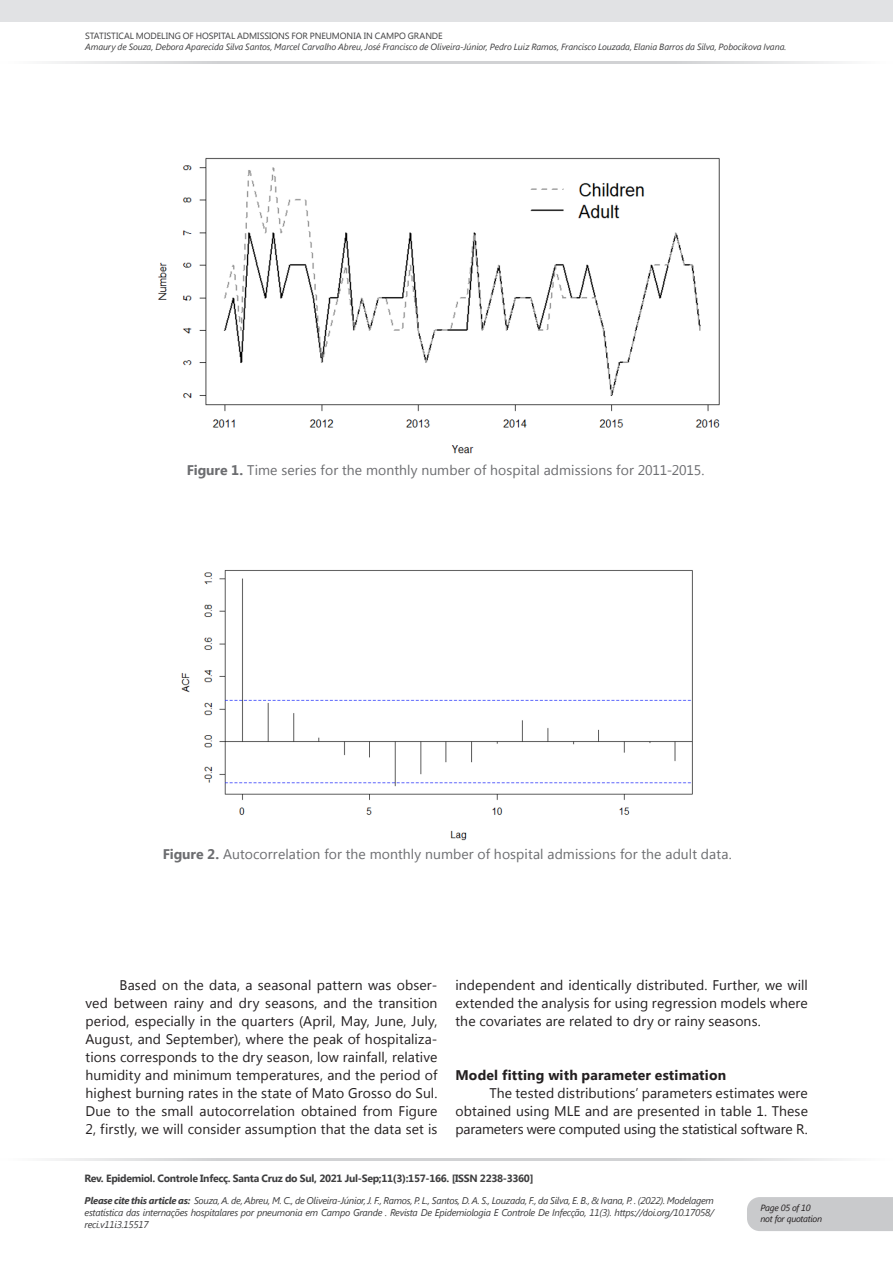
<style>
.page{position:relative;width:893px;height:1263px;background:#fff}
.page>*{position:absolute;margin:0;border:0;box-sizing:border-box;transform-origin:0 0}
.texto_ok{font:13.95px/18px "Segoe UI";letter-spacing:.005em;color:#231f20;text-align:justify}
.TABELA{font:13.95px "Segoe UI";letter-spacing:.01em;color:#6c6d70}
.texto_ok-2{font:700 13.95px "Segoe UI";letter-spacing:.01em;color:#231f20}
.t1{font:700 10.5px "Segoe UI";letter-spacing:-.03em;color:#3e3e3f}
.t2{font:italic 9.75px/11.7px "Segoe UI";letter-spacing:-.03em;color:#3e3e3f;text-align:justify}
.t3{font:italic 9px "Segoe UI";letter-spacing:-.01em;color:#3e3e3f}
.t4{font:9px "Segoe UI";letter-spacing:-.005em;color:#3e3e3f}
.t5{font:italic 9px "Segoe UI";letter-spacing:-.03em;color:#231f20}
.s1{font-weight:700}
</style>
<div class="page">
<hr style="left:0;top:61px;width:447px;height:3px;background:#d1d2d4">
<hr style="left:446px;top:61px;width:447px;height:3px;background:#d1d2d4">
<div style="left:0;top:0;width:893px;height:21px;background:#e1e2e4"></div>
<div style="left:747px;top:1197px;width:146px;height:34px;background:#c9cacc"></div>
<hr style="left:0;top:1158px;width:446px;height:3px;background:#d1d2d4">
<hr style="left:446px;top:1158px;width:446px;height:3px;background:#d1d2d4">
<img style="left:157px;top:157px;width:563px;height:297px">
<img style="left:181px;top:570px;width:512px;height:271px">
<p class="t4" style="left:85px;top:29px;width:359px">STATISTICAL MODELING OF HOSPITAL ADMISSIONS FOR PNEUMONIA IN CAMPO GRANDE</p>
<p class="t3" style="left:85px;top:40px;width:703px">Amaury de Souza, Debora Aparecida Silva Santos, Marcel Carvalho Abreu, José Francisco de Oliveira-Júnior, Pedro Luiz Ramos, Francisco Louzada, Elania Barros da Silva, Pobocikova Ivana.</p>
<p class="TABELA" style="left:187px;top:460px;width:519px"><span class="s1">Figure 1.</span> Time series for the monthly number of hospital admissions for 2011-2015.</p>
<p class="TABELA" style="left:163px;top:845px;width:570px"><span class="s1">Figure 2.</span> Autocorrelation for the monthly number of hospital admissions for the adult data.</p>
<p class="texto_ok" style="left:86px;top:975px;width:353px;text-indent:34px">Based on the data, a seasonal pattern was obser&shy;ved between rainy and dry seasons, and the transition period, especially in the quarters (April, May, June, July, August, and September), where the peak of hospitaliza&shy;tions corresponds to the dry season, low rainfall, relative humidity and minimum temperatures, and the period of highest burning rates in the state of Mato Grosso do Sul.<br>Due to the small autocorrelation obtained from Figure 2, firstly, we will consider assumption that the data set is</p>
<p class="texto_ok" style="left:455px;top:975px;width:354px">independent and identically distributed. Further, we will extended the analysis for using regression models where the covariates are related to dry or rainy seasons.</p>
<p class="texto_ok-2" style="left:455px;top:1065px;width:272px">Model fitting with parameter estimation</p>
<p class="texto_ok" style="left:455px;top:1083px;width:354px;text-indent:34px">The tested distributions’ parameters estimates were obtained using MLE and are presented in table 1. These parameters were computed using the statistical software R.</p>
<p class="t1" style="left:85px;top:1170px;width:450px">Rev. Epidemiol. Controle Infecç. Santa Cruz do Sul, 2021 Jul-Sep;11(3):157-166. [ISSN 2238-3360]</p>
<p class="t2" style="left:85px;top:1194px;width:631px"><span class="s1">Please cite this article as:</span> Souza, A. de, Abreu, M. C., de Oliveira-Júnior, J. F., Ramos, P. L., Santos, D. A. S., Louzada, F., da Silva, E. B., &amp; Ivana, P. . (2022). Modelagem estatística das internações hospitalares por pneumonia em Campo Grande . Revista De Epidemiologia E Controle De Infecção, 11(3). https://doi.org/10.17058/ reci.v11i3.15517</p>
<p class="t5" style="left:760px;top:1201px;width:52px">Page 05 of 10</p>
<p class="t5" style="left:760px;top:1212px;width:63px">not for quotation</p>
</div>
